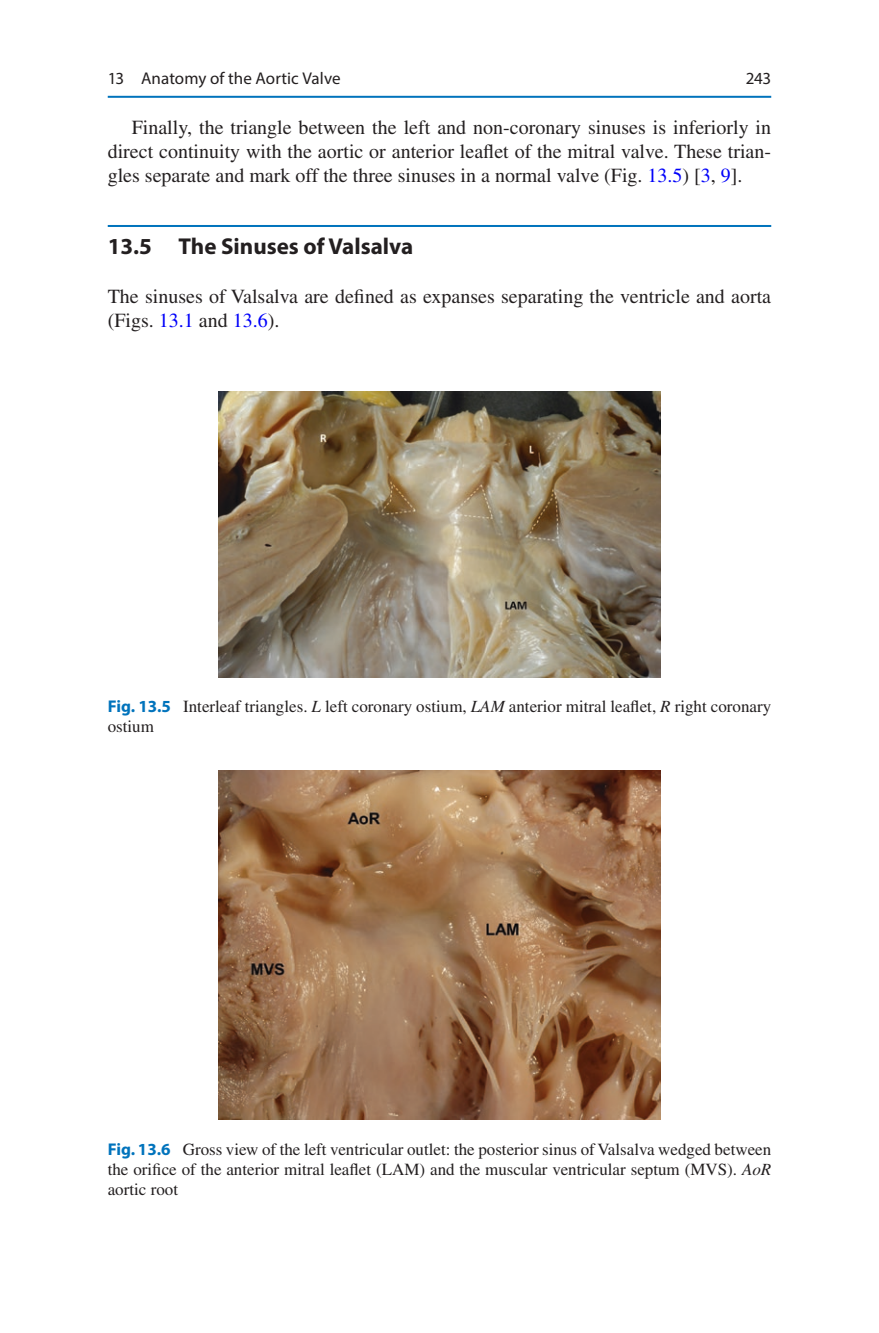
<style>
.page{position:relative;width:879px;height:1333px;background:#fff}
.page>*{position:absolute;margin:0;border:0;box-sizing:border-box;transform-origin:0 0}
.t1{font:700 23px "Gnhgrv Myriad Pro";color:#231f20}
.t2{font:20px/24px "Gnvyxm Times LT Std";color:#231f20;text-align:justify}
.t3{font:17px/20px "Gnvyxm Times LT Std";color:#231f20}
.t4{font:17px "Htlxyb Myriad Pro";letter-spacing:.005em;color:#231f20}
.s1{color:#0000fa}
.s2{font-family:"Gnhgrv Myriad Pro";font-weight:700;color:#0073bc}
.s3{font-family:"Kdlftx Times LT Std";font-style:italic}
</style>
<div class="page">
<hr style="left:108px;top:225px;width:663px;height:2px;background:#0073bc">
<img style="left:218px;top:392px;width:442px;height:285px">
<img style="left:218px;top:770px;width:442px;height:349px">
<hr style="left:108px;top:96px;width:663px;height:2px;background:#0073bc">
<p class="t4" style="left:108px;top:68px;width:234px">13 Anatomy of the Aortic Valve</p>
<p class="t4" style="left:745px;top:68px;width:27px">243</p>
<p class="t2" style="left:108px;top:116px;width:665px;text-indent:24px">Finally, the triangle between the left and non-coronary sinuses is inferiorly in direct continuity with the aortic or anterior leaflet of the mitral valve. These trian&shy;gles separate and mark off the three sinuses in a normal valve (Fig. <span class="s1">13.5</span>) [<span class="s1">3</span>, <span class="s1">9</span>].</p>
<p class="t1" style="left:108px;top:232px;width:307px">13.5 The Sinuses of Valsalva</p>
<p class="t2" style="left:108px;top:284px;width:665px">The sinuses of Valsalva are defined as expanses separating the ventricle and aorta (Figs. <span class="s1">13.1</span> and <span class="s1">13.6</span>).</p>
<p class="t3" style="left:108px;top:696px;width:665px"><span class="s2">Fig. 13.5</span> Interleaf triangles. <span class="s3">L</span> left coronary ostium, <span class="s3">LAM</span> anterior mitral leaflet, <span class="s3">R</span> right coronary ostium</p>
<p class="t3" style="left:108px;top:1138px;width:665px;text-align:justify"><span class="s2">Fig. 13.6</span> Gross view of the left ventricular outlet: the posterior sinus of Valsalva wedged between the orifice of the anterior mitral leaflet (LAM) and the muscular ventricular septum (MVS). <span class="s3">AoR </span>aortic root</p>
</div>
